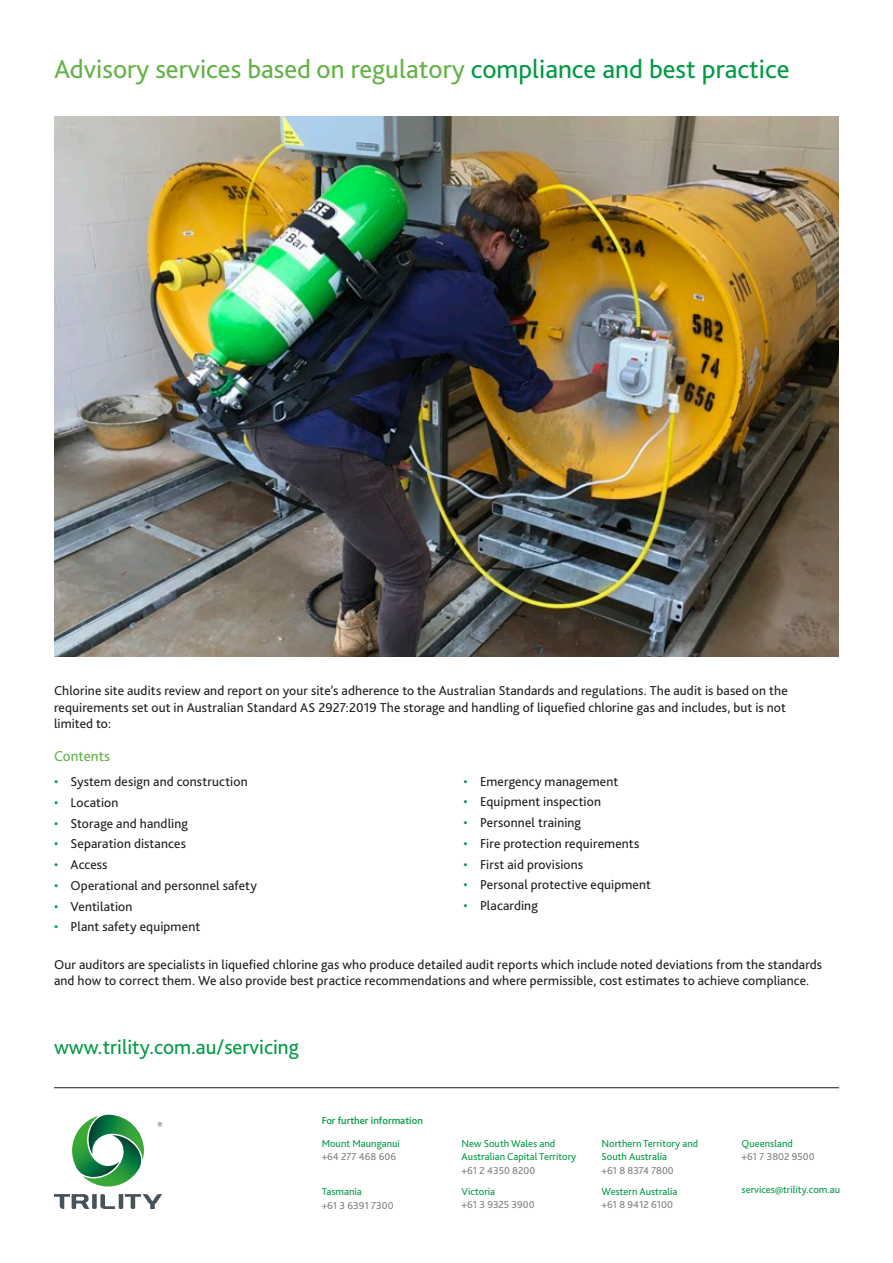
<style>
.page{position:relative;width:893px;height:1263px;background:#fff}
.page>*{position:absolute;margin:0;border:0;box-sizing:border-box;transform-origin:0 0}
.Intro_copy_back_page{font:27px "Bliss 2";color:#64b246}
.t1{font:21px "Bliss 2";color:#009a43}
.Sub_head{font:15px "Bliss 2";color:#64b246}
.Body_Copy{font:13.5px/16.5px "Bliss 2";letter-spacing:.01em;color:#1d1d1b}
.Bullet_Copy{font:13.5px/16.5px "Bliss 2";letter-spacing:.01em;color:#1d1d1b}
.t2{font:10.5px/13.5px "Bliss 2";color:#009a43}
.t3{font:10.5px/13.5px "Bliss 2";color:#7e7d7f}
.t4{font:500 10.5px "Bliss 2";color:#009a43}
.s1{color:#009a43}
.s2{font-family:"Bliss Pro";color:#059660}
.s3{color:#7e7d7f}
</style>
<div class="page">
<hr style="left:54px;top:1087px;width:785px;height:1px;background:#1d1d1b">
<svg style="left:72px;top:1115px;width:72px;height:71px"></svg>
<svg style="left:54px;top:1194px;width:108px;height:15px"></svg>
<svg style="left:158px;top:1122px;width:4px;height:4px"></svg>
<img style="left:54px;top:117px;width:785px;height:539px">
<p class="Intro_copy_back_page" style="left:54px;top:53px;width:737px">Advisory services based on regulatory <span class="s1">compliance and best practice</span></p>
<p class="Body_Copy" style="left:54px;top:682px;width:735px">Chlorine site audits review and report on your site’s adherence to the Australian Standards and regulations. The audit is based on the requirements set out in Australian Standard AS 2927:2019 The storage and handling of liquefied chlorine gas and includes, but is not limited to:</p>
<p class="Sub_head" style="left:54px;top:747px;width:57px">Contents</p>
<p class="Body_Copy" style="left:54px;top:773px;width:195px"><span class="s2">•</span> System design and construction</p>
<p class="Body_Copy" style="left:54px;top:794px;width:66px"><span class="s2">•</span> Location</p>
<p class="Body_Copy" style="left:54px;top:814px;width:136px"><span class="s2">•</span> Storage and handling</p>
<p class="Body_Copy" style="left:54px;top:835px;width:133px"><span class="s2">•</span> Separation distances</p>
<p class="Body_Copy" style="left:54px;top:856px;width:55px"><span class="s2">•</span> Access</p>
<p class="Body_Copy" style="left:54px;top:877px;width:205px"><span class="s2">•</span> Operational and personnel safety</p>
<p class="Body_Copy" style="left:54px;top:898px;width:80px"><span class="s2">•</span> Ventilation</p>
<p class="Body_Copy" style="left:54px;top:918px;width:148px"><span class="s2">•</span> Plant safety equipment</p>
<p class="Body_Copy" style="left:463px;top:772px;width:156px"><span class="s2">•</span> Emergency management</p>
<p class="Body_Copy" style="left:463px;top:793px;width:139px"><span class="s2">•</span> Equipment inspection</p>
<p class="Body_Copy" style="left:463px;top:814px;width:119px"><span class="s2">•</span> Personnel training</p>
<p class="Body_Copy" style="left:463px;top:835px;width:177px"><span class="s2">•</span> Fire protection requirements</p>
<p class="Body_Copy" style="left:463px;top:855px;width:121px"><span class="s2">•</span> First aid provisions</p>
<p class="Body_Copy" style="left:463px;top:876px;width:189px"><span class="s2">•</span> Personal protective equipment</p>
<p class="Body_Copy" style="left:463px;top:897px;width:76px"><span class="s2">•</span> Placarding</p>
<p class="Bullet_Copy" style="left:54px;top:956px;width:770px">Our auditors are specialists in liquefied chlorine gas who produce detailed audit reports which include noted deviations from the standards and how to correct them. We also provide best practice recommendations and where permissible, cost estimates to achieve compliance.</p>
<p class="t1" style="left:54px;top:1034px;width:246px">www.trility.com.au/servicing</p>
<p class="t4" style="left:322px;top:1114px;width:103px">For further information</p>
<p class="t2" style="left:322px;top:1136px;width:80px">Mount Maunganui <span class="s3">+64 277 468 606</span></p>
<p class="t3" style="left:322px;top:1184px;width:73px"><span class="s1">Tasmania<br></span>+61 3 6391 7300</p>
<p class="t2" style="left:462px;top:1136px;width:116px">New South Wales and<br>Australian Capital Territory <span class="s3">+61 2 4350 8200</span></p>
<p class="t3" style="left:462px;top:1184px;width:74px"><span class="s1">Victoria<br></span>+61 3 9325 3900</p>
<p class="t2" style="left:602px;top:1136px;width:98px">Northern Territory and<br>South Australia</p>
<p class="t3" style="left:602px;top:1163px;width:74px">+61 8 8374 7800</p>
<p class="t2" style="left:602px;top:1184px;width:77px">Western Australia <span class="s3">+61 8 9412 6100</span></p>
<p class="t2" style="left:742px;top:1136px;width:53px">Queensland</p>
<p class="t3" style="left:742px;top:1150px;width:74px">+61 7 3802 9500</p>
<p class="t2" style="left:742px;top:1182px;width:100px">services@trility.com.au</p>
</div>
